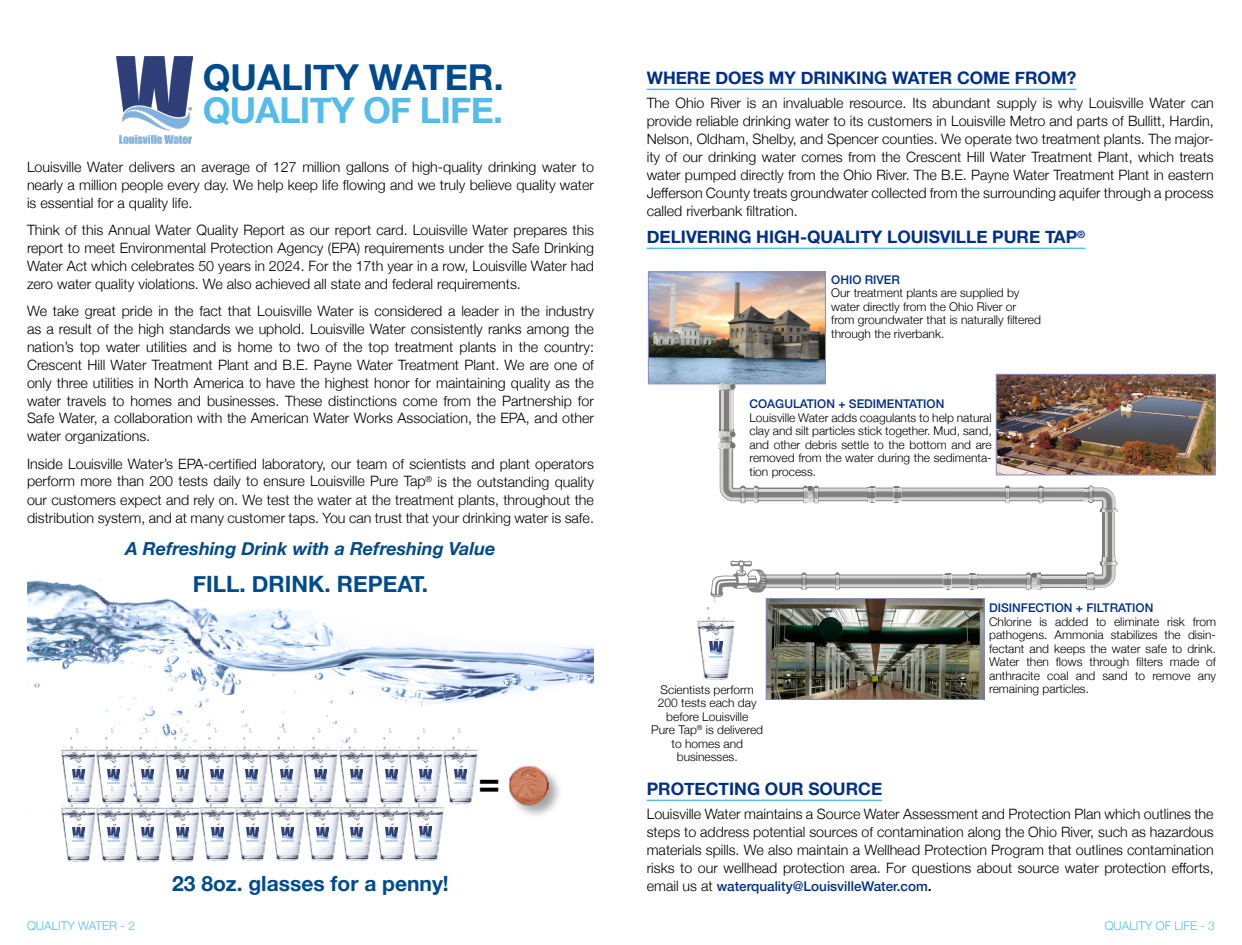
<style>
.page{position:relative;width:1242px;height:945px;background:#fff}
.page>*{position:absolute;margin:0;border:0;box-sizing:border-box;transform-origin:0 0}
.t1{font:700 36px "Helvetica Neue";color:#000}
.t2{font:700 35.7px "Helvetica Neue";letter-spacing:-.02em;color:#54bceb}
.t3{font:700 35.7px "Helvetica Neue";color:#004b8d}
.t4{font:700 22.5px "Helvetica Neue";color:#004b8d}
.t5{font:700 21px "Helvetica Neue";color:#004b8d}
.t6{font:italic 700 18px "Helvetica Neue";color:#004b8d}
.t7{font:700 17.25px "Helvetica Neue";color:#002f87}
.t8{font:300 14.25px/18px "Helvetica Neue";color:#000;text-align:justify}
.t9{font:500 13.5px "Helvetica Neue";color:#002f87}
.t10{font:300 12px/13.5px "Helvetica Neue";color:#000;text-align:justify}
.t11{font:500 12px "Helvetica Neue";color:#002f87}
.t12{font:300 12px "Helvetica Neue";color:#54bceb}
.s1{font-weight:300;font-size:14.25px;color:#000}
.s2{font-size:14.25px;color:#000}
</style>
<div class="page">
<img style="left:27px;top:580px;width:567px;height:282px">
<hr style="left:647px;top:89px;width:429px;height:1px;background:#54bceb">
<hr style="left:647px;top:248px;width:438px;height:1px;background:#54bceb">
<hr style="left:647px;top:800px;width:235px;height:1px;background:#54bceb">
<img style="left:117px;top:56px;width:75px;height:89px">
<div style="left:508px;top:765px;width:55px;height:55px;background:#000;opacity:.35"></div>
<img style="left:508px;top:762px;width:42px;height:49px">
<img style="left:62px;top:729px;width:415px;height:74px">
<img style="left:73px;top:770px;width:12px;height:14px">
<img style="left:107px;top:770px;width:12px;height:14px">
<img style="left:142px;top:770px;width:12px;height:14px">
<img style="left:176px;top:770px;width:13px;height:14px">
<img style="left:211px;top:770px;width:12px;height:14px">
<img style="left:245px;top:770px;width:13px;height:14px">
<img style="left:280px;top:770px;width:12px;height:14px">
<img style="left:315px;top:770px;width:12px;height:14px">
<img style="left:62px;top:786px;width:381px;height:75px">
<img style="left:73px;top:827px;width:12px;height:15px">
<img style="left:107px;top:827px;width:12px;height:15px">
<img style="left:142px;top:827px;width:12px;height:15px">
<img style="left:176px;top:827px;width:13px;height:15px">
<img style="left:211px;top:827px;width:13px;height:15px">
<img style="left:247px;top:827px;width:12px;height:15px">
<img style="left:282px;top:827px;width:12px;height:15px">
<img style="left:316px;top:827px;width:12px;height:15px">
<img style="left:351px;top:827px;width:12px;height:15px">
<img style="left:385px;top:827px;width:13px;height:15px">
<img style="left:351px;top:770px;width:12px;height:14px">
<img style="left:385px;top:770px;width:12px;height:14px">
<img style="left:420px;top:770px;width:12px;height:14px">
<img style="left:454px;top:770px;width:12px;height:14px">
<img style="left:420px;top:827px;width:12px;height:14px">
<img style="left:650px;top:274px;width:174px;height:108px">
<div style="left:648px;top:272px;width:178px;height:112px;border:1px solid #888fc2"></div>
<img style="left:768px;top:600px;width:215px;height:98px">
<div style="left:766px;top:598px;width:219px;height:102px;border:1px solid #888fc2"></div>
<img style="left:697px;top:599px;width:38px;height:80px">
<img style="left:709px;top:642px;width:14px;height:15px">
<img style="left:998px;top:376px;width:216px;height:97px">
<div style="left:996px;top:374px;width:220px;height:101px;border:1px solid #888fc2"></div>
<img style="left:720px;top:449px;width:34px;height:52px">
<svg style="left:741px;top:486px;width:5px;height:17px"></svg>
<svg style="left:718px;top:383px;width:17px;height:66px"></svg>
<img style="left:772px;top:574px;width:254px;height:14px">
<svg style="left:969px;top:573px;width:9px;height:16px"></svg>
<svg style="left:943px;top:573px;width:8px;height:16px"></svg>
<img style="left:1095px;top:566px;width:20px;height:22px">
<svg style="left:1100px;top:556px;width:17px;height:10px"></svg>
<svg style="left:802px;top:573px;width:5px;height:17px"></svg>
<svg style="left:835px;top:573px;width:5px;height:17px"></svg>
<svg style="left:1026px;top:572px;width:69px;height:18px"></svg>
<svg style="left:1102px;top:512px;width:13px;height:45px"></svg>
<img style="left:819px;top:488px;width:264px;height:13px">
<svg style="left:867px;top:486px;width:8px;height:17px"></svg>
<svg style="left:893px;top:486px;width:9px;height:17px"></svg>
<svg style="left:1039px;top:486px;width:5px;height:17px"></svg>
<svg style="left:1005px;top:486px;width:5px;height:17px"></svg>
<svg style="left:754px;top:486px;width:65px;height:17px"></svg>
<img style="left:1094px;top:488px;width:21px;height:20px">
<svg style="left:1100px;top:508px;width:17px;height:4px"></svg>
<svg style="left:1083px;top:486px;width:11px;height:17px"></svg>
<img style="left:710px;top:560px;width:62px;height:39px">
<h2 class="t3" style="left:203px;top:50px;width:302px">QUALITY WATER.</h2>
<h2 class="t2" style="left:203px;top:83px;width:302px">QUALITY OF LIFE.</h2>
<p class="t8" style="left:27px;top:156px;width:569px">Louisville Water delivers an average of 127 million gallons of high-quality drinking water to nearly a million people every day. We help keep life flowing and we truly believe quality water is essential for a quality life.</p>
<p class="t8" style="left:27px;top:219px;width:569px">Think of this Annual Water Quality Report as our report card. Louisville Water prepares this report to meet Environmental Protection Agency (EPA) requirements under the Safe Drinking Water Act which celebrates 50 years in 2024. For the 17th year in a row, Louisville Water had zero water quality violations. We also achieved all state and federal requirements.</p>
<p class="t8" style="left:27px;top:300px;width:569px">We take great pride in the fact that Louisville Water is considered a leader in the industry as a result of the high standards we uphold. Louisville Water consistently ranks among the nation’s top water utilities and is home to two of the top treatment plants in the country:<br>Crescent Hill Water Treatment Plant and B.E. Payne Water Treatment Plant. We are one of only three utilities in North America to have the highest honor for maintaining quality as the water travels to homes and businesses. These distinctions come from the Partnership for Safe Water, a collaboration with the American Water Works Association, the EPA, and other water organizations.</p>
<p class="t8" style="left:27px;top:453px;width:569px">Inside Louisville Water’s EPA-certified laboratory, our team of scientists and plant operators perform more than 200 tests daily to ensure Louisville Pure Tap<sup>®</sup> is the outstanding quality our customers expect and rely on. We test the water at the treatment plants, throughout the distribution system, and at many customer taps. You can trust that your drinking water is safe.</p>
<p class="t6" style="left:126px;top:535px;width:371px">A Refreshing Drink with a Refreshing Value</p>
<h3 class="t4" style="left:193px;top:566px;width:237px">FILL. DRINK. REPEAT.</h3>
<h1 class="t1" style="left:478px;top:754px;width:23px">=</h1>
<h3 class="t5" style="left:172px;top:867px;width:278px">23 8oz. glasses for a penny!</h3>
<p class="t7" style="left:647px;top:65px;width:431px">WHERE DOES MY DRINKING WATER COME FROM?</p>
<p class="t8" style="left:647px;top:93px;width:569px">The Ohio River is an invaluable resource. Its abundant supply is why Louisville Water can provide reliable drinking water to its customers in Louisville Metro and parts of Bullitt, Hardin, Nelson, Oldham, Shelby, and Spencer counties. We operate two treatment plants. The major&shy;ity of our drinking water comes from the Crescent Hill Water Treatment Plant, which treats water pumped directly from the Ohio River. The B.E. Payne Water Treatment Plant in eastern Jefferson County treats groundwater collected from the surrounding aquifer through a process called riverbank filtration.</p>
<p class="t7" style="left:647px;top:224px;width:440px">DELIVERING HIGH-QUALITY LOUISVILLE PURE TAP<sup>®</sup></p>
<p class="t11" style="left:831px;top:270px;width:70px">OHIO RIVER</p>
<p class="t10" style="left:831px;top:285px;width:211px;text-align:left">Our treatment plants are supplied by water directly from the Ohio River or from groundwater that is naturally filtered through the riverbank.</p>
<p class="t11" style="left:750px;top:394px;width:196px">COAGULATION + SEDIMENTATION</p>
<p class="t10" style="left:750px;top:410px;width:244px">Louisville Water adds coagulants to help natural clay and silt particles stick together. Mud, sand, and other debris settle to the bottom and are removed from the water during the sedimenta&shy;tion process.</p>
<p class="t10" style="left:651px;top:682px;width:113px;text-align:center">Scientists perform<br>200 tests each day before Louisville<br>Pure Tap<sup>®</sup> is delivered to homes and businesses.</p>
<p class="t11" style="left:989px;top:598px;width:166px">DISINFECTION + FILTRATION</p>
<p class="t10" style="left:989px;top:614px;width:228px">Chlorine is added to eliminate risk from pathogens. Ammonia stabilizes the disin&shy;fectant and keeps the water safe to drink.<br>Water then flows through filters made of anthracite coal and sand to remove any remaining particles.</p>
<p class="t7" style="left:647px;top:776px;width:237px">PROTECTING OUR SOURCE</p>
<p class="t8" style="left:647px;top:804px;width:569px">Louisville Water maintains a Source Water Assessment and Protection Plan which outlines the steps to address potential sources of contamination along the Ohio River, such as hazardous materials spills. We also maintain a Wellhead Protection Program that outlines contamination risks to our wellhead protection area. For questions about source water protection efforts,</p>
<p class="t9" style="left:647px;top:876px;width:287px"><span class="s1">email us at</span> waterquality@LouisvilleWater.com<span class="s2">.</span></p>
<p class="t12" style="left:27px;top:916px;width:110px">QUALITY WATER - 2</p>
<p class="t12" style="left:1105px;top:916px;width:112px">QUALITY OF LIFE - 3</p>
</div>
